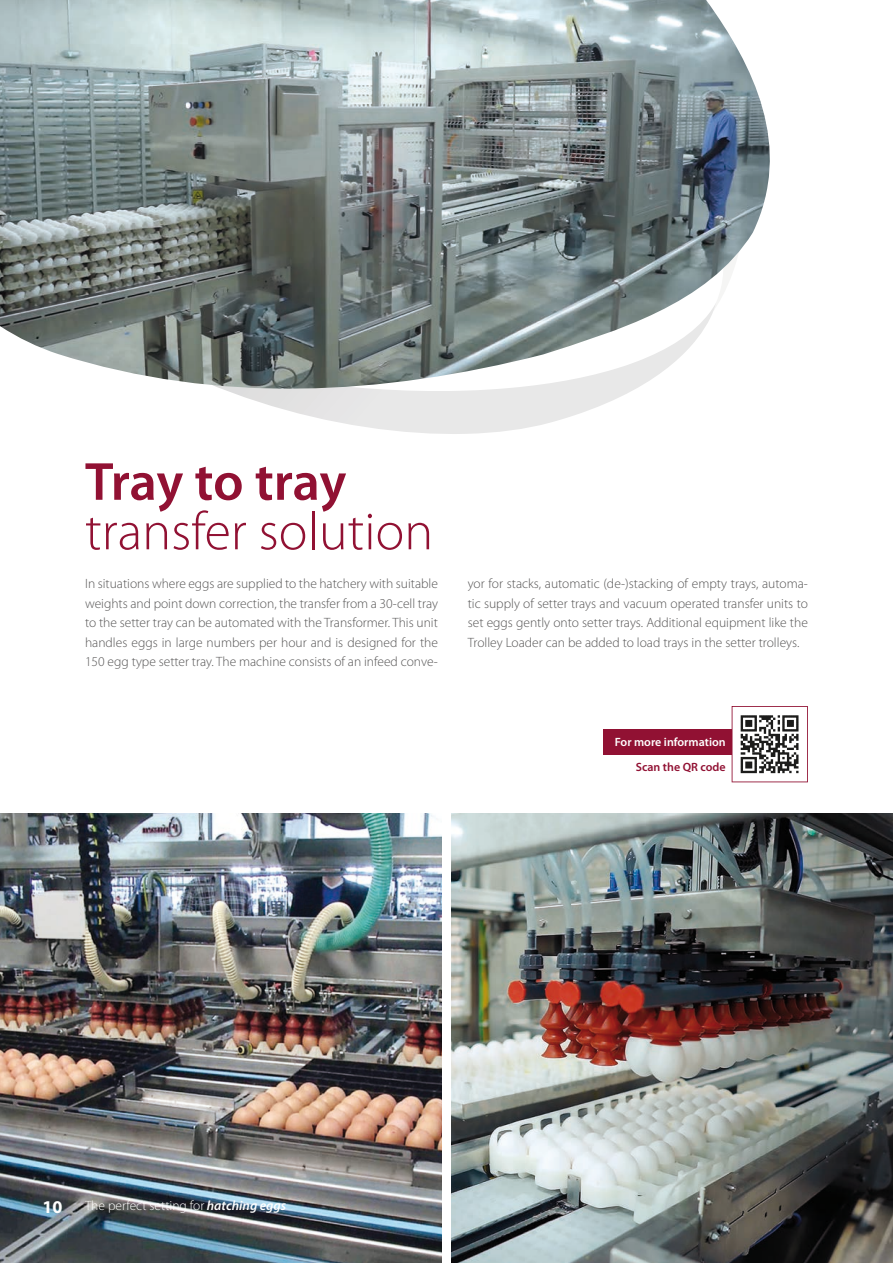
<style>
.page{position:relative;width:893px;height:1263px;background:#fff}
.page>*{position:absolute;margin:0;border:0;box-sizing:border-box;transform-origin:0 0}
.t1{font:300 54px "Myriad Pro";color:#911133}
.t2{font:600 54px "Myriad Pro";letter-spacing:-.01em;color:#911133}
.t3{font:700 18px "Myriad Pro";color:#fff}
.t4{font:300 13.5px/19.5px "Myriad Pro";color:#575656;text-align:justify}
.t5{font:300 13.5px "Myriad Pro";color:#fff}
.t6{font:600 12px "Myriad Pro";color:#fff}
.t7{font:600 12px "Myriad Pro";color:#911133}
.s1{font-weight:600;font-style:italic}
</style>
<div class="page">
<svg style="left:266px;top:404px;width:338px;height:30px"></svg>
<img style="left:0;top:813px;width:893px;height:450px">
<img style="left:0;top:0;width:770px;height:404px">
<div style="left:442px;top:799px;width:9px;height:464px;background:#fff"></div>
<div style="left:604px;top:730px;width:204px;height:25px;background:#911133"></div>
<svg style="left:732px;top:706px;width:76px;height:76px"></svg>
<h1 class="t2" style="left:85px;top:447px;width:263px">Tray to tray</h1>
<h1 class="t1" style="left:85px;top:499px;width:350px">transfer solution</h1>
<p class="t4" style="left:85px;top:574px;width:354px">In situations where eggs are supplied to the hatchery with suitable weights and point down correction, the transfer from a 30-cell tray to the setter tray can be automated with the Transformer. This unit handles eggs in large numbers per hour and is designed for the 150 egg type setter tray. The machine consists of an infeed conve-</p>
<p class="t4" style="left:468px;top:574px;width:342px">yor for stacks, automatic (de-)stacking of empty trays, automa&shy;tic supply of setter trays and vacuum operated transfer units to set eggs gently onto setter trays. Additional equipment like the Trolley Loader can be added to load trays in the setter trolleys.</p>
<p class="t6" style="left:615px;top:734px;width:112px">For more information</p>
<p class="t7" style="left:636px;top:759px;width:91px">Scan the QR code</p>
<h2 class="t3" style="left:43px;top:1195px;width:21px">10</h2>
<p class="t5" style="left:85px;top:1198px;width:203px">The perfect setting for <span class="s1">hatching eggs</span></p>
</div>
